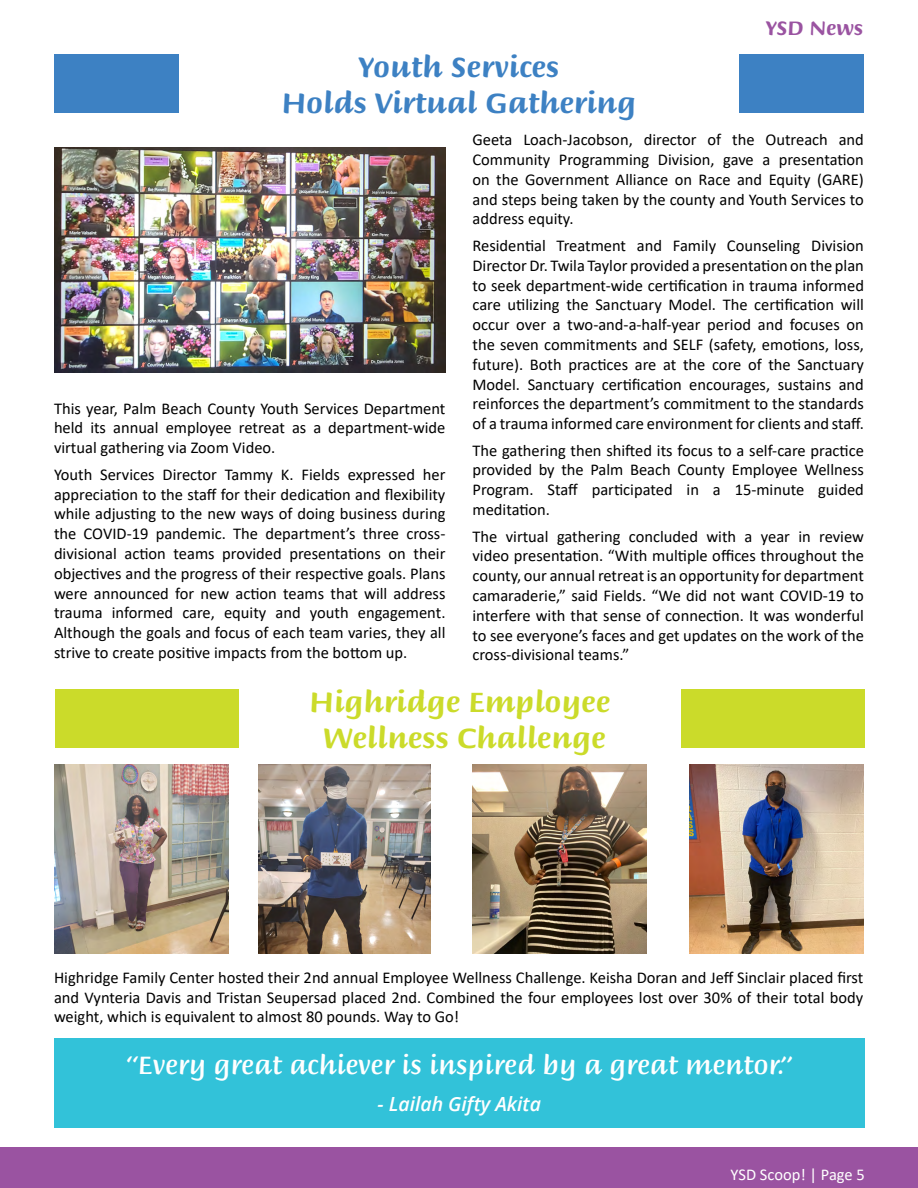
<style>
.page{position:relative;width:918px;height:1188px;background:#fff}
.page>*{position:absolute;margin:0;border:0;box-sizing:border-box;transform-origin:0 0}
.t1{font:700 30px "Briem Script Std";color:#3d81c3}
.t2{font:700 30px "Briem Script Std";color:#cbdb2a}
.t3{font:500 27px "Briem Script Std";color:#fff}
.t4{font:700 21px "Briem Script Std";color:#9a53a1}
.t5{font:italic 600 19.5px "Open Sans";color:#fff}
.t6{font:16.5px/19.8px "Calibri";color:#000;text-align:justify}
.t7{font:16.5px "Calibri";color:#fff}
</style>
<div class="page">
<div style="left:0;top:1148px;width:918px;height:40px;background:#9a53a1"></div>
<div style="left:54px;top:54px;width:124px;height:59px;background:#3d81c3"></div>
<div style="left:740px;top:54px;width:124px;height:59px;background:#3d81c3"></div>
<div style="left:55px;top:689px;width:184px;height:59px;background:#cbdb2a"></div>
<div style="left:681px;top:689px;width:184px;height:59px;background:#cbdb2a"></div>
<img style="left:55px;top:148px;width:390px;height:224px">
<img style="left:55px;top:765px;width:173px;height:189px">
<img style="left:690px;top:765px;width:173px;height:189px">
<img style="left:472px;top:765px;width:174px;height:189px">
<img style="left:258px;top:765px;width:173px;height:189px">
<div style="left:55px;top:1038px;width:810px;height:90px;background:#32c2d9"></div>
<p class="t1" style="left:359px;top:50px;width:202px">Youth Services</p>
<p class="t1" style="left:282px;top:86px;width:356px">Holds Virtual Gathering</p>
<p class="t4" style="left:766px;top:16px;width:99px">YSD News</p>
<p class="t6" style="left:54px;top:398px;width:393px">This year, Palm Beach County Youth Services Department held its annual employee retreat as a department-wide virtual gathering via Zoom Video.</p>
<p class="t6" style="left:54px;top:464px;width:393px">Youth Services Director Tammy K. Fields expressed her appreciation to the staff for their dedication and flexibility while adjusting to the new ways of doing business during the COVID-19 pandemic. The department’s three cross&shy;divisional action teams provided presentations on their objectives and the progress of their respective goals. Plans were announced for new action teams that will address trauma informed care, equity and youth engagement.<br>Although the goals and focus of each team varies, they all strive to create positive impacts from the bottom up.</p>
<p class="t6" style="left:472px;top:129px;width:393px">Geeta Loach-Jacobson, director of the Outreach and Community Programming Division, gave a presentation on the Government Alliance on Race and Equity (GARE) and steps being taken by the county and Youth Services to address equity.</p>
<p class="t6" style="left:472px;top:235px;width:393px">Residential Treatment and Family Counseling Division Director Dr. Twila Taylor provided a presentation on the plan to seek department-wide certification in trauma informed care utilizing the Sanctuary Model. The certification will occur over a two-and-a-half-year period and focuses on the seven commitments and SELF (safety, emotions, loss, future). Both practices are at the core of the Sanctuary Model. Sanctuary certification encourages, sustains and reinforces the department’s commitment to the standards of a trauma informed care environment for clients and staff.</p>
<p class="t6" style="left:472px;top:440px;width:393px">The gathering then shifted its focus to a self-care practice provided by the Palm Beach County Employee Wellness Program. Staff participated in a 15-minute guided meditation.</p>
<p class="t6" style="left:472px;top:526px;width:393px">The virtual gathering concluded with a year in review video presentation. “With multiple offices throughout the county, our annual retreat is an opportunity for department camaraderie,” said Fields. “We did not want COVID-19 to interfere with that sense of connection. It was wonderful to see everyone’s faces and get updates on the work of the cross-divisional teams.”</p>
<p class="t2" style="left:310px;top:685px;width:302px">Highridge Employee</p>
<p class="t2" style="left:323px;top:721px;width:284px">Wellness Challenge</p>
<p class="t6" style="left:54px;top:967px;width:811px">Highridge Family Center hosted their 2nd annual Employee Wellness Challenge. Keisha Doran and Jeff Sinclair placed first and Vynteria Davis and Tristan Seupersad placed 2nd. Combined the four employees lost over 30% of their total body weight, which is equivalent to almost 80 pounds. Way to Go!</p>
<p class="t3" style="left:126px;top:1050px;width:668px">“Every great achiever is inspired by a great mentor.”</p>
<p class="t5" style="left:378px;top:1091px;width:165px">- Lailah Gifty Akita</p>
<p class="t7" style="left:731px;top:1163px;width:136px">YSD Scoop! | Page 5</p>
</div>
